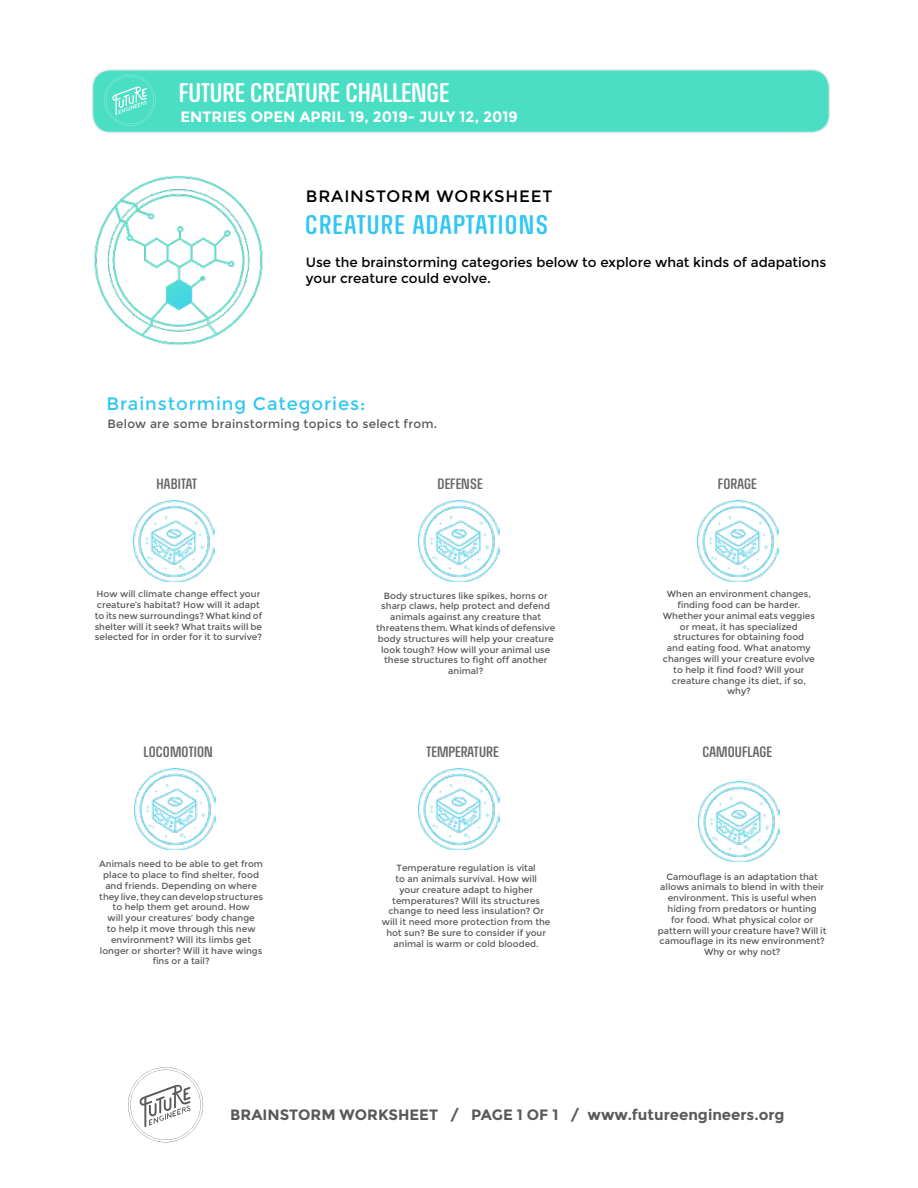
<style>
.page{position:relative;width:918px;height:1188px;background:#fff}
.page>*{position:absolute;margin:0;border:0;box-sizing:border-box;transform-origin:0 0}
.t1{font:27px "RICHARDMILLERROUNDED";color:#fff}
.t2{font:27px "RICHARDMILLERROUNDED";letter-spacing:.05em;color:#30c7f2}
.t3{font:18px "Montserrat";letter-spacing:.05em;color:#30c7f2}
.t4{font:16.5px "Montserrat";letter-spacing:.05em;color:#000}
.t5{font:700 15px "Montserrat";color:#58595b}
.t6{font:15px "RICHARDMILLERROUNDED";letter-spacing:.01em;color:#666}
.t7{font:700 15px "Montserrat";color:#fff}
.t8{font:13.5px/16.2px "Montserrat";color:#000}
.t9{font:12px "Montserrat";letter-spacing:.02em;color:#58595b}
.t10{font:9px/10.8px "Montserrat";color:#58595b;text-align:center}
</style>
<div class="page">
<svg style="left:128px;top:1067px;width:75px;height:75px"></svg>
<img style="left:134px;top:501px;width:80px;height:80px">
<img style="left:419px;top:501px;width:81px;height:80px">
<img style="left:698px;top:501px;width:80px;height:80px">
<img style="left:134px;top:769px;width:81px;height:81px">
<img style="left:698px;top:781px;width:81px;height:81px">
<div style="left:92px;top:70px;width:737px;height:63px;background:#4adec4;border-radius:18px"></div>
<div style="left:92px;top:69px;width:738px;height:64px;border:2px solid #e8e8e8;border-radius:18px"></div>
<svg style="left:104px;top:75px;width:51px;height:51px"></svg>
<img style="left:94px;top:177px;width:169px;height:168px">
<img style="left:419px;top:769px;width:81px;height:81px">
<h1 class="t1" style="left:179px;top:79px;width:272px">FUTURE CREATURE CHALLENGE</h1>
<h3 class="t7" style="left:180px;top:107px;width:339px">ENTRIES OPEN APRIL 19, 2019- JULY 12, 2019</h3>
<h3 class="t4" style="left:306px;top:187px;width:248px">BRAINSTORM WORKSHEET</h3>
<h1 class="t2" style="left:305px;top:211px;width:244px">CREATURE ADAPTATIONS</h1>
<h3 class="t8" style="left:306px;top:254px;width:522px">Use the brainstorming categories below to explore what kinds of adapations your creature could evolve.</h3>
<h2 class="t3" style="left:106px;top:393px;width:260px">Brainstorming Categories:</h2>
<h3 class="t9" style="left:107px;top:417px;width:331px">Below are some brainstorming topics to select from.</h3>
<h3 class="t6" style="left:157px;top:475px;width:42px">HABITAT</h3>
<h3 class="t6" style="left:437px;top:475px;width:47px">DEFENSE</h3>
<h3 class="t6" style="left:718px;top:475px;width:40px">FORAGE</h3>
<p class="t10" style="left:95px;top:589px;width:169px;text-align:left">How will climate change effect your creature’s habitat? How will it adapt to its new surroundings? What kind of shelter will it seek? What traits will be selected for in order for it to survive?</p>
<p class="t10" style="left:376px;top:590px;width:181px">Body structures like spikes, horns or sharp claws, help protect and defend animals against any creature that threatens them. What kinds of defensive body structures will help your creature look tough? How will your animal use these structures to fight off another animal?</p>
<p class="t10" style="left:663px;top:589px;width:154px">When an environment changes, finding food can be harder.<br>Whether your animal eats veggies or meat, it has specialized structures for obtaining food<br>and eating food. What anatomy changes will your creature evolve to help it find food? Will your creature change its diet, if so, why?</p>
<h3 class="t6" style="left:143px;top:744px;width:71px">LOCOMOTION</h3>
<h3 class="t6" style="left:702px;top:744px;width:71px">CAMOUFLAGE</h3>
<h3 class="t6" style="left:426px;top:744px;width:74px">TEMPERATURE</h3>
<p class="t10" style="left:99px;top:859px;width:165px">Animals need to be able to get from place to place to find shelter, food and friends. Depending on where they live, they can develop structures to help them get around. How<br>will your creatures’ body change<br>to help it move through this new environment? Will its limbs get longer or shorter? Will it have wings fins or a tail?</p>
<p class="t10" style="left:382px;top:863px;width:170px">Temperature regulation is vital<br>to an animals survival. How will<br>your creature adapt to higher temperatures? Will its structures change to need less insulation? Or will it need more protection from the hot sun? Be sure to consider if your animal is warm or cold blooded.</p>
<p class="t10" style="left:658px;top:871px;width:170px">Camouflage is an adaptation that allows animals to blend in with their environment. This is useful when hiding from predators or hunting<br>for food. What physical color or pattern will your creature have? Will it camouflage in its new environment?<br>Why or why not?</p>
<h3 class="t5" style="left:230px;top:1106px;width:556px">BRAINSTORM WORKSHEET / PAGE 1 OF 1 / www.futureengineers.org</h3>
</div>
